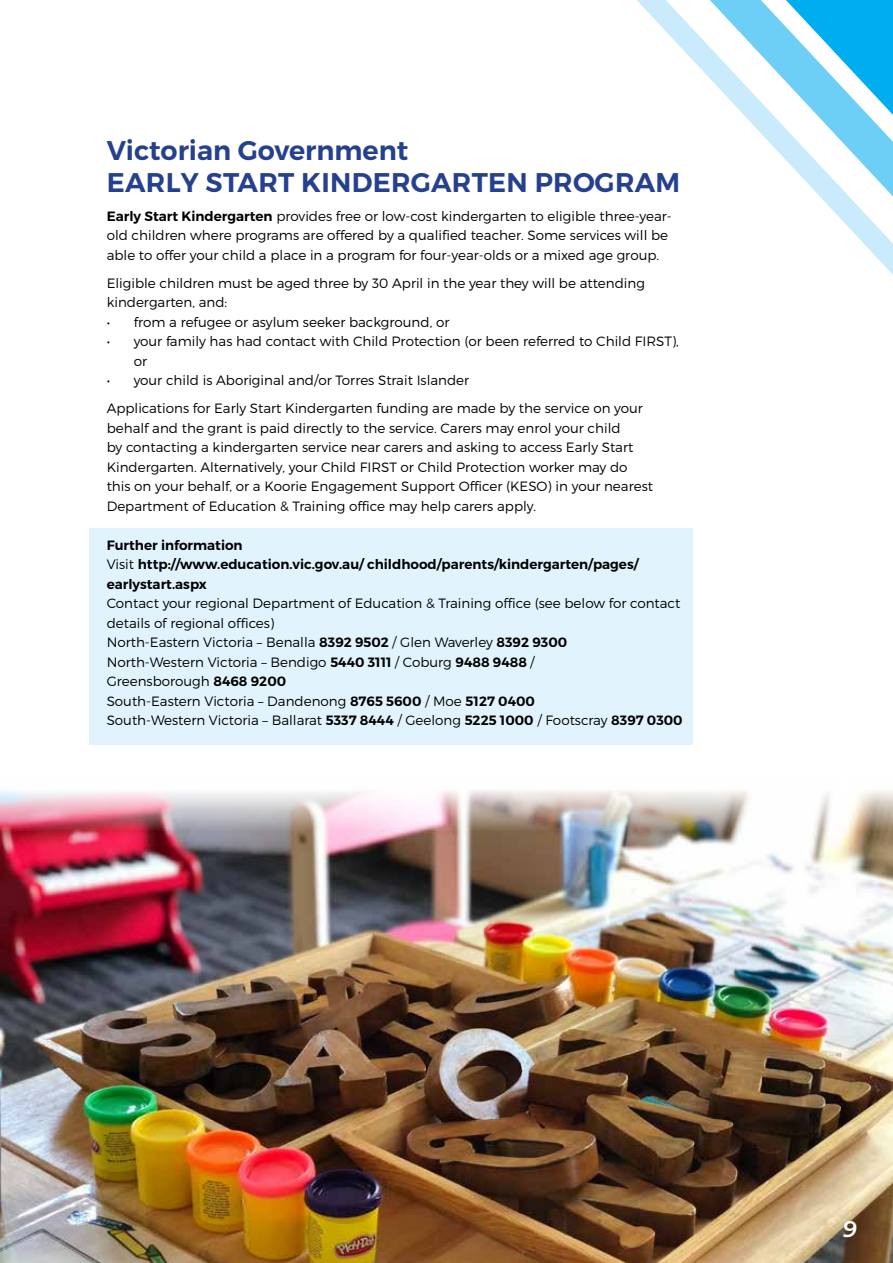
<style>
.page{position:relative;width:893px;height:1263px;background:#fff}
.page>*{position:absolute;margin:0;border:0;box-sizing:border-box;transform-origin:0 0}
.t1{font:600 27px/32.4px "Montserrat";letter-spacing:.01em;color:#25408f}
.t2{font:italic 600 22.5px "Montserrat";color:#fff}
.t3{font:300 13.5px/19.5px "Montserrat";color:#000}
.t4{font:600 13.5px/19.5px "Montserrat";color:#000}
.s1{font-style:inherit}
.s2{font-weight:600}
.s3{font-weight:300}
</style>
<div class="page">
<svg style="left:637px;top:0;width:256px;height:275px"></svg>
<div style="left:89px;top:528px;width:604px;height:216px;background:#e1f4fd"></div>
<img style="left:1px;top:790px;width:892px;height:473px">
<h1 class="t1" style="left:107px;top:135px;width:575px">Victorian <span class="s1">G</span>overnment<br>EARLY START KINDERGARTEN PROGRAM</h1>
<p class="t3" style="left:107px;top:206px;width:567px"><span class="s2">Early Start Kindergarten</span> provides free or low-cost kindergarten to eligible three-year&shy;old children where programs are offered by a qualified teacher. Some services will be able to offer your child a place in a program for four-year-olds or a mixed age group.</p>
<p class="t3" style="left:107px;top:273px;width:540px">Eligible children must be aged three by 30 April in the year they will be attending kindergarten, and:</p>
<p class="t3" style="left:107px;top:312px;width:344px">• from a refugee or asylum seeker background, or</p>
<p class="t3" style="left:134px;top:331px;width:547px;text-indent:-27px">• your family has had contact with Child Protection (or been referred to Child FIRST), or</p>
<p class="t3" style="left:107px;top:366px;width:538px;line-height:28px">• your child is Aboriginal and/or Torres Strait Islander<br>Applications for Early Start Kindergarten funding are made by the service on your</p>
<p class="t3" style="left:107px;top:418px;width:548px">behalf and the grant is paid directly to the service. Carers may enrol your child<br>by contacting a kindergarten service near carers and asking to access Early Start Kindergarten. Alternatively, your Child FIRST or Child Protection worker may do this on your behalf, or a Koorie Engagement Support Officer (KESO) in your nearest Department of Education &amp; Training office may help carers apply.</p>
<p class="t4" style="left:107px;top:535px;width:533px">Further information<br><span class="s3">Visit</span> http://www.education.vic.gov.au/ childhood/parents/kindergarten/pages/ earlystart.aspx</p>
<p class="t3" style="left:107px;top:593px;width:578px">Contact your regional Department of Education &amp; Training office (see below for contact details of regional offices)<br>North-Eastern Victoria – Benalla <span class="s2">8392 9502</span> / Glen Waverley <span class="s2">8392 9300<br></span>North-Western Victoria – Bendigo <span class="s2">5440 3111</span> / Coburg <span class="s2">9488 9488</span> /<br>Greensborough <span class="s2">8468 9200<br></span>South-Eastern Victoria – Dandenong <span class="s2">8765 5600</span> / Moe <span class="s2">5127 0400<br></span>South-Western Victoria – Ballarat <span class="s2">5337 8444</span> / Geelong <span class="s2">5225 1000</span> / Footscray <span class="s2">8397 0300</span></p>
<h2 class="t2" style="left:843px;top:1213px;width:16px">9</h2>
</div>
